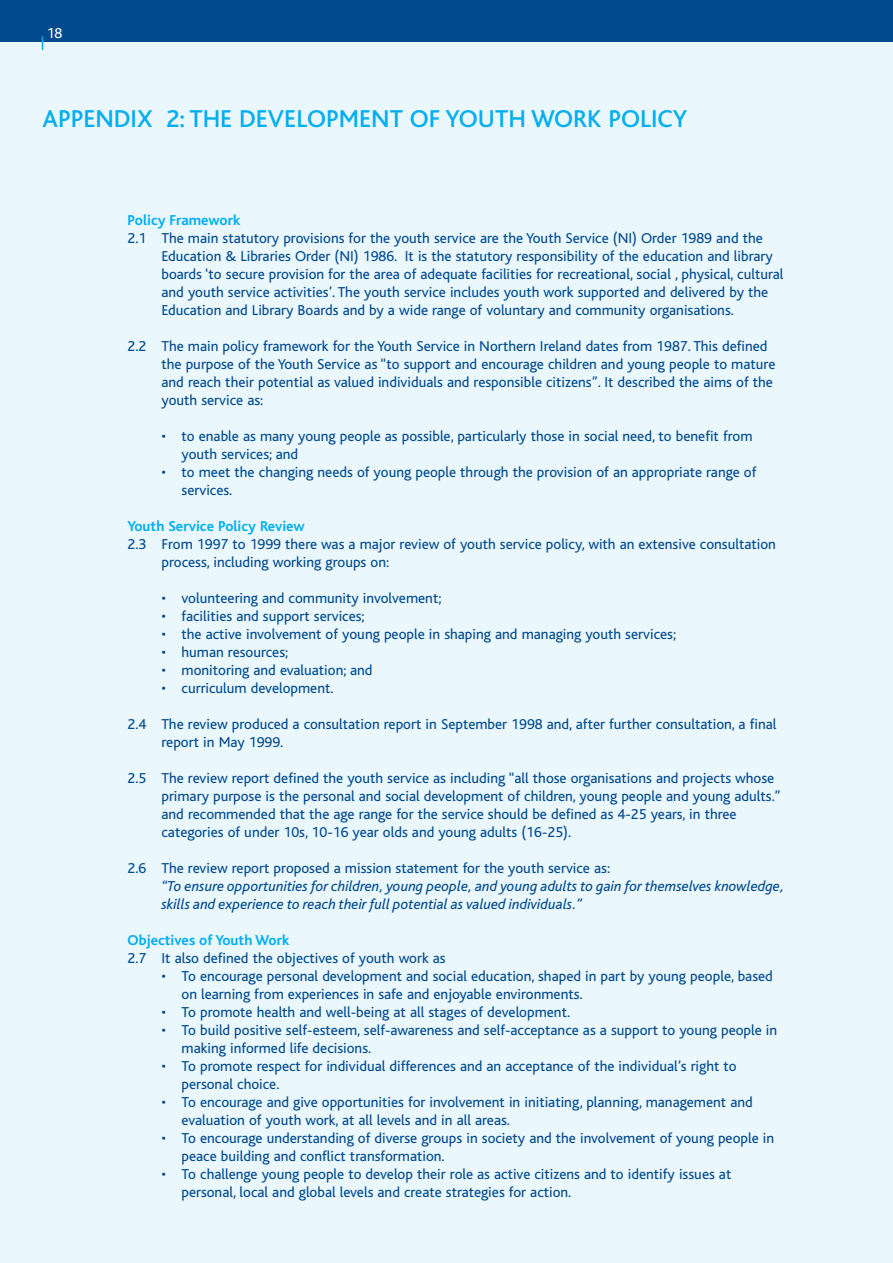
<style>
.page{position:relative;width:893px;height:1263px;background:#fff}
.page>*{position:absolute;margin:0;border:0;box-sizing:border-box;transform-origin:0 0}
.t1{font:500 25.5px "Bliss";color:#00aeef}
.t2{font:15px/18px "Bliss";color:#004a8d}
.t3{font:italic 15px/18px "Bliss";color:#004a8d}
.t4{font:700 15px "Bliss";color:#00aeef}
.t5{font:15px "Bliss";color:#fff}
</style>
<div class="page">
<div style="left:0;top:0;width:893px;height:43px;background:#004a8d"></div>
<div style="left:0;top:43px;width:893px;height:1220px;background:#eaf7fd"></div>
<svg style="left:42px;top:36px;width:1px;height:14px"></svg>
<p class="t5" style="left:47px;top:28px;width:17px">18</p>
<h1 class="t1" style="left:43px;top:110px;width:646px">APPENDIX 2: THE DEVELOPMENT OF YOUTH WORK POLICY</h1>
<p class="t4" style="left:128px;top:215px;width:114px">Policy Framework</p>
<p class="t2" style="left:161px;top:230px;width:623px;text-indent:-34px">2.1 The main statutory provisions for the youth service are the Youth Service (NI) Order 1989 and the Education &amp; Libraries Order (NI) 1986. It is the statutory responsibility of the education and library boards ‘to secure provision for the area of adequate facilities for recreational, social , physical, cultural and youth service activities’. The youth service includes youth work supported and delivered by the Education and Library Boards and by a wide range of voluntary and community organisations.</p>
<p class="t2" style="left:161px;top:338px;width:615px;text-indent:-34px">2.2 The main policy framework for the Youth Service in Northern Ireland dates from 1987. This defined the purpose of the Youth Service as “to support and encourage children and young people to mature and reach their potential as valued individuals and responsible citizens”. It described the aims of the youth service as:</p>
<p class="t2" style="left:182px;top:428px;width:572px;text-indent:-20px">• to enable as many young people as possible, particularly those in social need, to benefit from youth services; and</p>
<p class="t2" style="left:182px;top:464px;width:576px;text-indent:-20px">• to meet the changing needs of young people through the provision of an appropriate range of services.</p>
<p class="t4" style="left:128px;top:521px;width:179px">Youth Service Policy Review</p>
<p class="t2" style="left:161px;top:536px;width:616px;text-indent:-34px">2.3 From 1997 to 1999 there was a major review of youth service policy, with an extensive consultation process, including working groups on:</p>
<p class="t2" style="left:162px;top:590px;width:281px">• volunteering and community involvement;</p>
<p class="t2" style="left:162px;top:608px;width:205px">• facilities and support services;</p>
<p class="t2" style="left:162px;top:626px;width:516px">• the active involvement of young people in shaping and managing youth services;</p>
<p class="t2" style="left:162px;top:644px;width:128px">• human resources;</p>
<p class="t2" style="left:162px;top:662px;width:212px">• monitoring and evaluation; and</p>
<p class="t2" style="left:162px;top:680px;width:174px">• curriculum development.</p>
<p class="t2" style="left:161px;top:716px;width:616px;text-indent:-34px">2.4 The review produced a consultation report in September 1998 and, after further consultation, a final report in May 1999.</p>
<p class="t2" style="left:161px;top:770px;width:621px;text-indent:-34px">2.5 The review report defined the youth service as including “all those organisations and projects whose primary purpose is the personal and social development of children, young people and young adults.” and recommended that the age range for the service should be defined as 4-25 years, in three categories of under 10s, 10-16 year olds and young adults (16-25).</p>
<p class="t2" style="left:128px;top:860px;width:484px">2.6 The review report proposed a mission statement for the youth service as:</p>
<p class="t3" style="left:161px;top:878px;width:624px">“To ensure opportunities for children, young people, and young adults to gain for themselves knowledge, skills and experience to reach their full potential as valued individuals.”</p>
<p class="t4" style="left:128px;top:935px;width:163px">Objectives of Youth Work</p>
<p class="t2" style="left:128px;top:950px;width:320px">2.7 It also defined the objectives of youth work as</p>
<p class="t2" style="left:182px;top:968px;width:593px;text-indent:-20px">• To encourage personal development and social education, shaped in part by young people, based on learning from experiences in safe and enjoyable environments.</p>
<p class="t2" style="left:162px;top:1004px;width:410px">• To promote health and well-being at all stages of development.</p>
<p class="t2" style="left:182px;top:1022px;width:597px;text-indent:-20px">• To build positive self-esteem, self-awareness and self-acceptance as a support to young people in making informed life decisions.</p>
<p class="t2" style="left:182px;top:1058px;width:557px;text-indent:-20px">• To promote respect for individual differences and an acceptance of the individual’s right to personal choice.</p>
<p class="t2" style="left:182px;top:1094px;width:573px;text-indent:-20px">• To encourage and give opportunities for involvement in initiating, planning, management and evaluation of youth work, at all levels and in all areas.</p>
<p class="t2" style="left:182px;top:1130px;width:594px;text-indent:-20px">• To encourage understanding of diverse groups in society and the involvement of young people in peace building and conflict transformation.</p>
<p class="t2" style="left:182px;top:1166px;width:551px;text-indent:-20px">• To challenge young people to develop their role as active citizens and to identify issues at personal, local and global levels and create strategies for action.</p>
</div>
